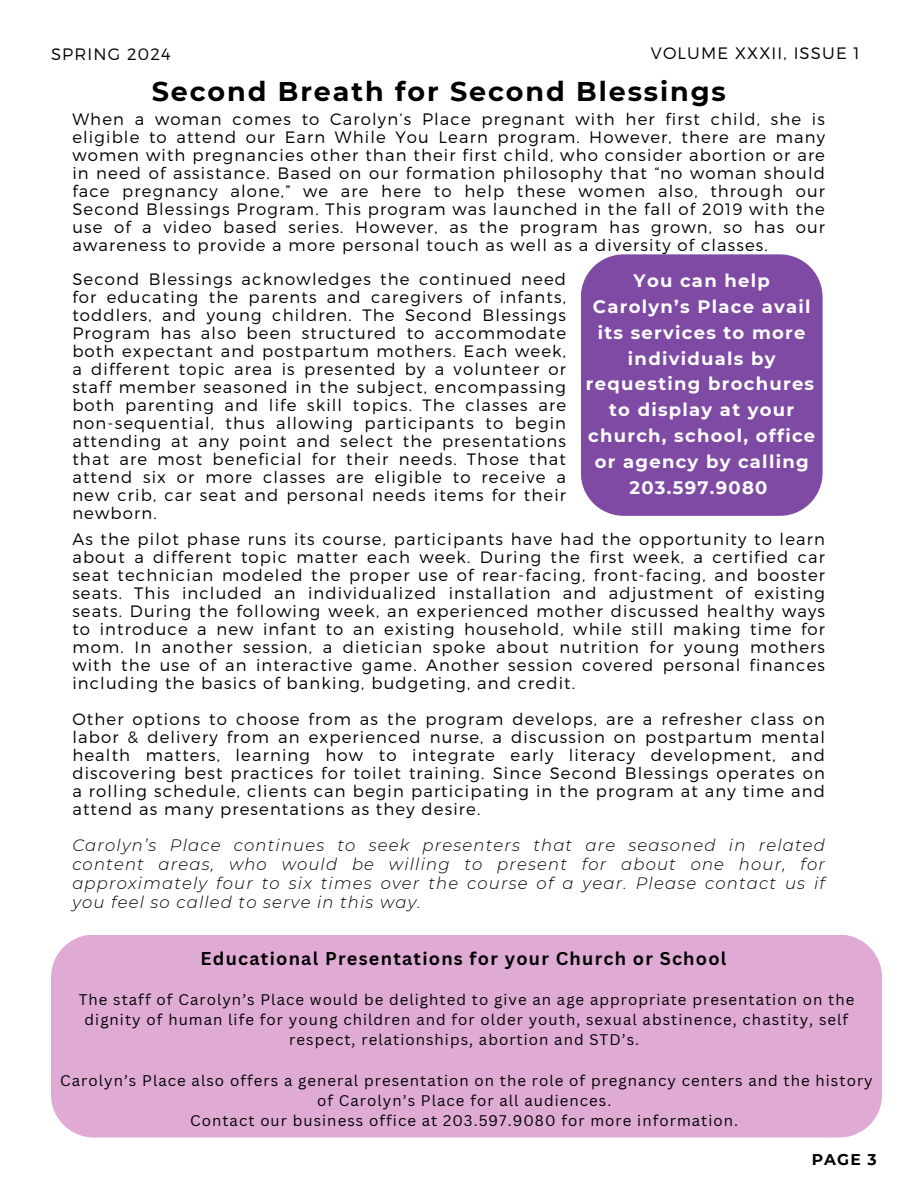
<style>
.page{position:relative;width:918px;height:1188px;background:#fff}
.page>*{position:absolute;margin:0;border:0;box-sizing:border-box;transform-origin:0 0}
.t1{font:700 27px "Montserrat";letter-spacing:.07em;color:#000}
.t2{font:700 18px/25.8px "Montserrat";letter-spacing:.07em;color:#fff;text-align:center}
.t3{font:700 18px "Canva Sans";letter-spacing:.07em;color:#000}
.t4{font:300 16.5px/18px "Montserrat";letter-spacing:.07em;color:#000;text-align:justify}
.t5{font:italic 300 16.5px/19.2px "Montserrat";letter-spacing:.07em;color:#000;text-align:justify}
.t6{font:700 15.6px "Montserrat";color:#000}
.t7{font:15px/20.2px "Canva Sans";letter-spacing:.07em;color:#000;text-align:center}
</style>
<div class="page">
<div style="left:51px;top:935px;width:831px;height:203px;background:#dfaad4"></div>
<div style="left:581px;top:254px;width:242px;height:262px;background:#7f4aa4"></div>
<h2 class="t4" style="left:51px;top:44px;width:121px">SPRING 2024</h2>
<h1 class="t4" style="left:651px;top:43px;width:210px">VOLUME XXXII, ISSUE 1</h1>
<h4 class="t1" style="left:152px;top:75px;width:576px">Second Breath for Second Blessings</h4>
<p class="t4" style="left:72px;top:110px;width:754px">When a woman comes to Carolyn’s Place pregnant with her first child, she is eligible to attend our Earn While You Learn program. However, there are many women with pregnancies other than their first child, who consider abortion or are in need of assistance. Based on our formation philosophy that “no woman should face pregnancy alone,” we are here to help these women also, through our Second Blessings Program. This program was launched in the fall of 2019 with the use of a video based series. However, as the program has grown, so has our awareness to provide a more personal touch as well as a diversity of classes.</p>
<h5 class="t2" style="left:586px;top:268px;width:231px">You can help<br>Carolyn’s Place avail its services to more individuals by requesting brochures to display at your church, school, office or agency by calling<br>203.597.9080</h5>
<h4 class="t4" style="left:72px;top:270px;width:495px">Second Blessings acknowledges the continued need for educating the parents and caregivers of infants, toddlers, and young children. The Second Blessings Program has also been structured to accommodate both expectant and postpartum mothers. Each week, a different topic area is presented by a volunteer or staff member seasoned in the subject, encompassing both parenting and life skill topics. The classes are non-sequential, thus allowing participants to begin attending at any point and select the presentations that are most beneficial for their needs. Those that attend six or more classes are eligible to receive a new crib, car seat and personal needs items for their newborn.</h4>
<h3 class="t4" style="left:72px;top:529px;width:754px">As the pilot phase runs its course, participants have had the opportunity to learn about a different topic matter each week. During the first week, a certified car seat technician modeled the proper use of rear-facing, front-facing, and booster seats. This included an individualized installation and adjustment of existing seats. During the following week, an experienced mother discussed healthy ways to introduce a new infant to an existing household, while still making time for mom. In another session, a dietician spoke about nutrition for young mothers with the use of an interactive game. Another session covered personal finances including the basics of banking, budgeting, and credit.</h3>
<p class="t4" style="left:72px;top:709px;width:754px">Other options to choose from as the program develops, are a refresher class on labor &amp; delivery from an experienced nurse, a discussion on postpartum mental health matters, learning how to integrate early literacy development, and discovering best practices for toilet training. Since Second Blessings operates on a rolling schedule, clients can begin participating in the program at any time and attend as many presentations as they desire.</p>
<p class="t5" style="left:72px;top:836px;width:754px">Carolyn’s Place continues to seek presenters that are seasoned in related content areas, who would be willing to present for about one hour, for approximately four to six times over the course of a year. Please contact us if you feel so called to serve in this way.</p>
<h4 class="t3" style="left:201px;top:946px;width:527px">Educational Presentations for your Church or School</h4>
<h4 class="t7" style="left:79px;top:989px;width:777px">The staff of Carolyn’s Place would be delighted to give an age appropriate presentation on the dignity of human life for young children and for older youth, sexual abstinence, chastity, self respect, relationships, abortion and STD’s.</h4>
<h3 class="t7" style="left:60px;top:1070px;width:814px">Carolyn’s Place also offers a general presentation on the role of pregnancy centers and the history of Carolyn’s Place for all audiences.</h3>
<h4 class="t7" style="left:190px;top:1110px;width:549px">Contact our business office at 203.597.9080 for more information.</h4>
<h2 class="t6" style="left:812px;top:1150px;width:66px">PAGE 3</h2>
</div>
